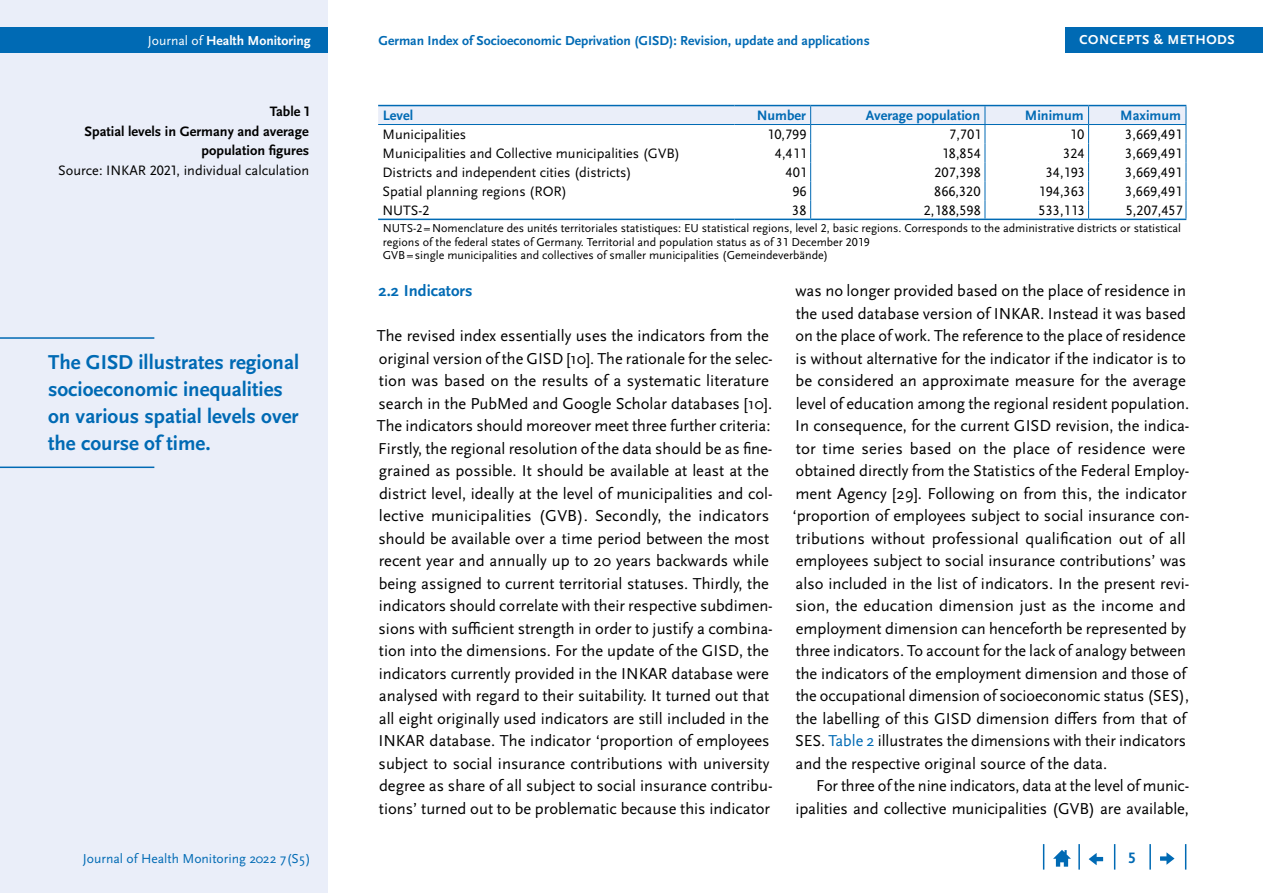
<style>
.page{position:relative;width:1263px;height:893px;background:#fff}
.page>*{position:absolute;margin:0;border:0;box-sizing:border-box;transform-origin:0 0}
.t1{font:700 21px/27px "Scala Sans Pro";color:#006ab4}
.Copy{font:16.5px/22.5px "Scala Sans Pro";color:#000}
.Copy_Einzug{font:16.5px/22.5px "Scala Sans Pro";letter-spacing:-.005em;color:#000;text-align:right}
.t2{font:700 16.5px "Scala Sans Pro";color:#006ab4}
.t3{font:700 15.75px "Scala Sans Pro";color:#006ab4}
.Tab_Text_l_Einzug2{font:14.25px "Scala Sans Pro";color:#000}
.Tab_Text_r_Ziffern{font:14.25px "Scala Sans Pro";color:#000}
.t4{font:700 14.25px/19.5px "Scala Sans Pro";color:#000;text-align:right}
.Tab_Text_rb_blau{font:700 14.25px "Scala Sans Pro";color:#006ab4}
.Tab_Text_lb_blau{font:700 14.25px "Scala Sans Pro";color:#006ab4}
.t5{font:700 13.65px "Scala Sans Pro";color:#006ab4}
.t6{font:13.65px "Scala Sans Pro";color:#006ab4}
.t7{font:700 13.65px "Scala Sans Pro";color:#fff}
.t8{font:700 13.5px "Scala Sans Pro";letter-spacing:.04em;color:#fff}
.t9{font:12px/13.5px "Scala Sans Pro";color:#000}
.s1{font-weight:400}
.s2{color:#006ab4}
</style>
<div class="page">
<div style="left:0;top:0;width:327px;height:893px;background:#eaeef9"></div>
<div style="left:0;top:28px;width:327px;height:25px;background:#006ab4"></div>
<svg style="left:1185px;top:844px;width:1px;height:26px"></svg>
<hr style="left:1149px;top:844px;width:2px;height:26px;background:#006ab4">
<svg style="left:1114px;top:844px;width:1px;height:26px"></svg>
<hr style="left:1078px;top:844px;width:2px;height:26px;background:#006ab4">
<svg style="left:1043px;top:844px;width:1px;height:26px"></svg>
<svg style="left:1053px;top:850px;width:18px;height:17px"></svg>
<svg style="left:1089px;top:853px;width:14px;height:12px"></svg>
<svg style="left:1160px;top:852px;width:14px;height:13px"></svg>
<div style="left:1065px;top:28px;width:198px;height:25px;background:#006ab4"></div>
<hr style="left:378px;top:105px;width:357px;height:1px;background:#006ab4">
<hr style="left:735px;top:105px;width:76px;height:1px;background:#006ab4">
<hr style="left:811px;top:105px;width:174px;height:1px;background:#006ab4">
<hr style="left:985px;top:105px;width:103px;height:1px;background:#006ab4">
<hr style="left:1088px;top:105px;width:98px;height:1px;background:#006ab4">
<hr style="left:378px;top:219px;width:357px;height:1px;background:#006ab4">
<hr style="left:735px;top:219px;width:76px;height:1px;background:#006ab4">
<hr style="left:811px;top:219px;width:174px;height:1px;background:#006ab4">
<hr style="left:985px;top:219px;width:103px;height:1px;background:#006ab4">
<hr style="left:1088px;top:219px;width:98px;height:1px;background:#006ab4">
<svg style="left:378px;top:106px;width:808px;height:113px"></svg>
<hr style="left:378px;top:124px;width:357px;height:1px;background:#006ab4">
<hr style="left:735px;top:124px;width:76px;height:1px;background:#006ab4">
<hr style="left:811px;top:124px;width:174px;height:1px;background:#006ab4">
<hr style="left:985px;top:124px;width:103px;height:1px;background:#006ab4">
<hr style="left:1088px;top:124px;width:98px;height:1px;background:#006ab4">
<hr style="left:0;top:337px;width:154px;height:2px;background:#006ab4">
<hr style="left:0;top:467px;width:154px;height:1px;background:#006ab4">
<p class="t7" style="left:148px;top:33px;width:164px"><span class="s1">Journal of</span> Health Monitoring</p>
<p class="t5" style="left:378px;top:33px;width:493px">German Index of Socioeconomic Deprivation (GISD): Revision, update and applications</p>
<p class="t8" style="left:1079px;top:32px;width:157px">CONCEPTS &amp; METHODS</p>
<p class="t4" style="left:58px;top:102px;width:253px">Table 1<br>Spatial levels in Germany and average population figures<br><span class="s1">Source: INKAR 2021, individual calculation</span></p>
<p class="t1" style="left:48px;top:348px;width:253px">The GISD illustrates regional socioeconomic inequalities on various spatial levels over the course of time.</p>
<p class="t6" style="left:83px;top:850px;width:229px">Journal of Health Monitoring 2022 7(S5)</p>
<p class="Tab_Text_lb_blau" style="left:383px;top:107px;width:32px">Level</p>
<p class="Tab_Text_rb_blau" style="left:757px;top:107px;width:51px">Number</p>
<p class="Tab_Text_rb_blau" style="left:866px;top:107px;width:116px">Average population</p>
<p class="Tab_Text_rb_blau" style="left:1025px;top:107px;width:60px">Minimum</p>
<p class="Tab_Text_rb_blau" style="left:1120px;top:107px;width:62px">Maximum</p>
<p class="Tab_Text_l_Einzug2" style="left:382px;top:126px;width:85px">Municipalities</p>
<p class="Tab_Text_r_Ziffern" style="left:767px;top:126px;width:41px">10,799</p>
<p class="Tab_Text_r_Ziffern" style="left:949px;top:126px;width:34px">7,701</p>
<p class="Tab_Text_r_Ziffern" style="left:1070px;top:126px;width:16px">10</p>
<p class="Tab_Text_r_Ziffern" style="left:1125px;top:126px;width:59px">3,669,491</p>
<p class="Tab_Text_l_Einzug2" style="left:382px;top:145px;width:299px">Municipalities and Collective municipalities (GVB)</p>
<p class="Tab_Text_r_Ziffern" style="left:775px;top:145px;width:34px">4,411</p>
<p class="Tab_Text_r_Ziffern" style="left:942px;top:145px;width:41px">18,854</p>
<p class="Tab_Text_r_Ziffern" style="left:1063px;top:145px;width:23px">324</p>
<p class="Tab_Text_r_Ziffern" style="left:1125px;top:145px;width:59px">3,669,491</p>
<p class="Tab_Text_l_Einzug2" style="left:382px;top:164px;width:251px">Districts and independent cities (districts)</p>
<p class="Tab_Text_r_Ziffern" style="left:786px;top:164px;width:23px">401</p>
<p class="Tab_Text_r_Ziffern" style="left:934px;top:164px;width:48px">207,398</p>
<p class="Tab_Text_r_Ziffern" style="left:1046px;top:164px;width:41px">34,193</p>
<p class="Tab_Text_r_Ziffern" style="left:1125px;top:164px;width:59px">3,669,491</p>
<p class="Tab_Text_l_Einzug2" style="left:382px;top:183px;width:186px">Spatial planning regions (ROR)</p>
<p class="Tab_Text_r_Ziffern" style="left:792px;top:183px;width:16px">96</p>
<p class="Tab_Text_r_Ziffern" style="left:934px;top:183px;width:48px">866,320</p>
<p class="Tab_Text_r_Ziffern" style="left:1038px;top:183px;width:48px">194,363</p>
<p class="Tab_Text_r_Ziffern" style="left:1125px;top:183px;width:59px">3,669,491</p>
<p class="Tab_Text_l_Einzug2" style="left:382px;top:202px;width:49px">NUTS-2</p>
<p class="Tab_Text_r_Ziffern" style="left:792px;top:202px;width:16px">38</p>
<p class="Tab_Text_r_Ziffern" style="left:924px;top:202px;width:59px">2,188,598</p>
<p class="Tab_Text_r_Ziffern" style="left:1039px;top:202px;width:48px">533,113</p>
<p class="Tab_Text_r_Ziffern" style="left:1126px;top:202px;width:59px">5,207,457</p>
<p class="t9" style="left:383px;top:222px;width:800px">NUTS-2 = Nomenclature des unités territoriales statistiques: EU statistical regions, level 2, basic regions. Corresponds to the administrative districts or statistical regions of the federal states of Germany. Territorial and population status as of 31 December 2019<br>GVB = single municipalities and collectives of smaller municipalities (Gemeindeverbände)</p>
<h2 class="t2" style="left:379px;top:281px;width:95px">2.2 Indicators</h2>
<p class="Copy" style="left:377px;top:324px;width:397px">The revised index essentially uses the indicators from the original version of the GISD [10]. The rationale for the selec&shy;tion was based on the results of a systematic literature search in the PubMed and Google Scholar databases [10].<br>The indicators should moreover meet three further criteria:<br>Firstly, the regional resolution of the data should be as fine&shy;grained as possible. It should be available at least at the district level, ideally at the level of municipalities and col&shy;lective municipalities (GVB). Secondly, the indicators should be available over a time period between the most recent year and annually up to 20 years backwards while being assigned to current territorial statuses. Thirdly, the indicators should correlate with their respective subdimen&shy;sions with sufficient strength in order to justify a combina&shy;tion into the dimensions. For the update of the GISD, the indicators currently provided in the INKAR database were analysed with regard to their suitability. It turned out that all eight originally used indicators are still included in the INKAR database. The indicator ‘proportion of employees subject to social insurance contributions with university degree as share of all subject to social insurance contribu&shy;tions’ turned out to be problematic because this indicator</p>
<p class="Copy" style="left:792px;top:279px;width:398px">was no longer provided based on the place of residence in the used database version of INKAR. Instead it was based on the place of work. The reference to the place of residence is without alternative for the indicator if the indicator is to be considered an approximate measure for the average level of education among the regional resident population.<br>In consequence, for the current GISD revision, the indica&shy;tor time series based on the place of residence were obtained directly from the Statistics of the Federal Employ&shy;ment Agency [29]. Following on from this, the indicator ‘proportion of employees subject to social insurance con&shy;tributions without professional qualification out of all employees subject to social insurance contributions’ was also included in the list of indicators. In the present revi&shy;sion, the education dimension just as the income and employment dimension can henceforth be represented by three indicators. To account for the lack of analogy between the indicators of the employment dimension and those of the occupational dimension of socioeconomic status (SES), the labelling of this GISD dimension differs from that of SES. <span class="s2">Table 2</span> illustrates the dimensions with their indicators and the respective original source of the data.</p>
<p class="Copy_Einzug" style="left:795px;top:774px;width:395px">For three of the nine indicators, data at the level of munic&shy;ipalities and collective municipalities (GVB) are available,</p>
<p class="t3" style="left:1128px;top:849px;width:9px">5</p>
</div>
